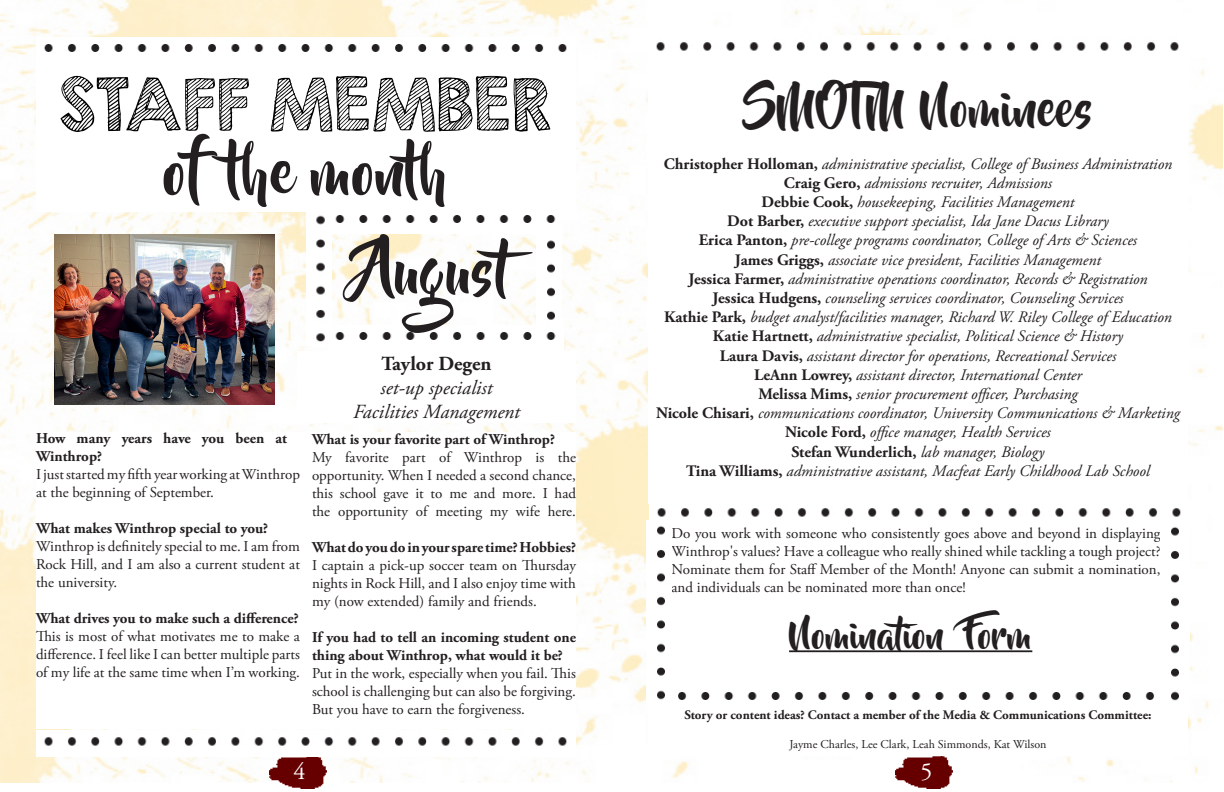
<style>
.page{position:relative;width:1224px;height:792px;background:#fff}
.page>*{position:absolute;margin:0;border:0;box-sizing:border-box;transform-origin:0 0}
.t1{font:65px "KG Second Chances Sketch";color:#000}
.t2{font:60px "Beyond The Mountains";color:#231f20}
.t3{font:48px "Beyond The Mountains";color:#231f20}
.t4{font:36px "Beyond The Mountains";color:#231f20}
.t5{font:24px "Adobe Garamond Pro";color:#fff}
.t6{font:italic 20px "Adobe Garamond Pro";color:#231f20}
.t7{font:700 20px "Adobe Garamond Pro";color:#231f20}
.t8{font:italic 16px "Adobe Garamond Pro";color:#231f20}
.t9{font:15px/18px "Adobe Garamond Pro";color:#231f20;text-align:justify}
.t10{font:700 15px/18px "Adobe Garamond Pro";color:#231f20}
.t11{font:700 13px "Adobe Garamond Pro";color:#231f20}
.t12{font:12px "Adobe Garamond Pro";color:#231f20}
.s1{font-weight:700;font-style:normal}
</style>
<div class="page">
<img style="left:0;top:0;width:1223px;height:783px">
<img style="left:269px;top:756px;width:58px;height:33px">
<img style="left:895px;top:756px;width:58px;height:33px">
<div style="left:648px;top:702px;width:540px;height:54px;background:#fff"></div>
<div style="left:36px;top:63px;width:540px;height:149px;background:#fff"></div>
<img style="left:650px;top:502px;width:540px;height:22px">
<img style="left:672px;top:688px;width:489px;height:14px">
<div style="left:669px;top:524px;width:493px;height:164px;background:#fff"></div>
<hr style="left:789px;top:650px;width:243px;height:2px;background:#231f20">
<img style="left:646px;top:520px;width:26px;height:184px">
<div style="left:1161px;top:521px;width:29px;height:183px;background:#fff"></div>
<img style="left:1171px;top:527px;width:8px;height:174px">
<div style="left:36px;top:432px;width:540px;height:297px;background:#fff"></div>
<div style="left:297px;top:351px;width:279px;height:72px;background:#fff"></div>
<img style="left:306px;top:212px;width:25px;height:133px">
<img style="left:536px;top:212px;width:25px;height:114px">
<img style="left:330px;top:212px;width:229px;height:22px">
<img style="left:330px;top:326px;width:234px;height:25px">
<img style="left:54px;top:234px;width:221px;height:171px">
<img style="left:36px;top:731px;width:540px;height:25px">
<img style="left:36px;top:38px;width:540px;height:25px">
<div style="left:648px;top:53px;width:540px;height:451px;background:#fff"></div>
<img style="left:648px;top:36px;width:540px;height:17px">
<p class="t1" style="left:60px;top:63px;width:493px">STAFF MEMBER</p>
<p class="t2" style="left:163px;top:139px;width:303px">of the month</p>
<p class="t2" style="left:362px;top:238px;width:188px">August</p>
<p class="t10" style="left:36px;top:429px;width:252px">How many years have you been at<br>Winthrop?</p>
<p class="t9" style="left:36px;top:466px;width:265px">I just started my fifth year working at Winthrop at the beginning of September.</p>
<p class="t10" style="left:36px;top:519px;width:234px">What makes Winthrop special to you?</p>
<p class="t9" style="left:36px;top:538px;width:266px">Winthrop is definitely special to me. I am from Rock Hill, and I am also a current student at the university.</p>
<p class="t10" style="left:36px;top:609px;width:264px">What drives you to make such a difference?</p>
<p class="t9" style="left:36px;top:628px;width:266px">This is most of what motivates me to make a difference. I feel like I can better multiple parts of my life at the same time when I’m working.</p>
<p class="t7" style="left:381px;top:352px;width:112px">Taylor Degen</p>
<p class="t6" style="left:381px;top:376px;width:113px">set-up specialist</p>
<p class="t6" style="left:353px;top:400px;width:168px">Facilities Management</p>
<p class="t10" style="left:312px;top:430px;width:245px">What is your favorite part of Winthrop?</p>
<p class="t9" style="left:312px;top:449px;width:266px">My favorite part of Winthrop is the opportunity. When I needed a second chance, this school gave it to me and more. I had the opportunity of meeting my wife here.</p>
<p class="t10" style="left:312px;top:538px;width:266px">What do you do in your spare time? Hobbies?</p>
<p class="t9" style="left:312px;top:557px;width:266px">I captain a pick-up soccer team on Thursday nights in Rock Hill, and I also enjoy time with my (now extended) family and friends.</p>
<p class="t10" style="left:312px;top:628px;width:266px">If you had to tell an incoming student one thing about Winthrop, what would it be?</p>
<p class="t9" style="left:312px;top:665px;width:265px">Put in the work, especially when you fail. This school is challenging but can also be forgiving.<br>But you have to earn the forgiveness.</p>
<p class="t3" style="left:743px;top:83px;width:352px">SMOTM Nominees</p>
<p class="t8" style="left:664px;top:154px;width:510px"><span class="s1">Christopher Holloman,</span> administrative specialist, College of Business Administration</p>
<p class="t8" style="left:784px;top:173px;width:270px"><span class="s1">Craig Gero,</span> admissions recruiter, Admissions</p>
<p class="t8" style="left:762px;top:192px;width:314px"><span class="s1">Debbie Cook,</span> housekeeping, Facilities Management</p>
<p class="t8" style="left:727px;top:212px;width:383px"><span class="s1">Dot Barber,</span> executive support specialist, Ida Jane Dacus Library</p>
<p class="t8" style="left:699px;top:231px;width:440px"><span class="s1">Erica Panton,</span> pre-college programs coordinator, College of Arts &amp; Sciences</p>
<p class="t8" style="left:735px;top:250px;width:368px"><span class="s1">James Griggs,</span> associate vice president, Facilities Management</p>
<p class="t8" style="left:688px;top:269px;width:461px"><span class="s1">Jessica Farmer,</span> administrative operations coordinator, Records &amp; Registration</p>
<p class="t8" style="left:712px;top:288px;width:413px"><span class="s1">Jessica Hudgens,</span> counseling services coordinator, Counseling Services</p>
<p class="t8" style="left:664px;top:308px;width:509px"><span class="s1">Kathie Park,</span> budget analyst/facilities manager, Richard W. Riley College of Education</p>
<p class="t8" style="left:713px;top:327px;width:412px"><span class="s1">Katie Hartnett,</span> administrative specialist, Political Science &amp; History</p>
<p class="t8" style="left:720px;top:346px;width:398px"><span class="s1">Laura Davis,</span> assistant director for operations, Recreational Services</p>
<p class="t8" style="left:754px;top:365px;width:329px"><span class="s1">LeAnn Lowrey,</span> assistant director, International Center</p>
<p class="t8" style="left:758px;top:384px;width:321px"><span class="s1">Melissa Mims,</span> senior procurement officer, Purchasing</p>
<p class="t8" style="left:656px;top:404px;width:525px"><span class="s1">Nicole Chisari,</span> communications coordinator, University Communications &amp; Marketing</p>
<p class="t8" style="left:785px;top:423px;width:267px"><span class="s1">Nicole Ford,</span> office manager, Health Services</p>
<p class="t8" style="left:792px;top:442px;width:254px"><span class="s1">Stefan Wunderlich,</span> lab manager, Biology</p>
<p class="t8" style="left:686px;top:461px;width:465px"><span class="s1">Tina Williams,</span> administrative assistant, Macfeat Early Childhood Lab School</p>
<p class="t9" style="left:672px;top:525px;width:491px">Do you work with someone who consistently goes above and beyond in displaying Winthrop's values? Have a colleague who really shined while tackling a tough project?<br>Nominate them for Staff Member of the Month! Anyone can submit a nomination, and individuals can be nominated more than once!</p>
<p class="t4" style="left:789px;top:615px;width:245px">Nomination Form</p>
<p class="t11" style="left:684px;top:708px;width:469px">Story or content ideas? Contact a member of the Media &amp; Communications Committee:</p>
<p class="t12" style="left:789px;top:737px;width:259px">Jayme Charles, Lee Clark, Leah Simmonds, Kat Wilson</p>
<p class="t5" style="left:294px;top:757px;width:13px">4</p>
<p class="t5" style="left:920px;top:757px;width:13px">5</p>
</div>
